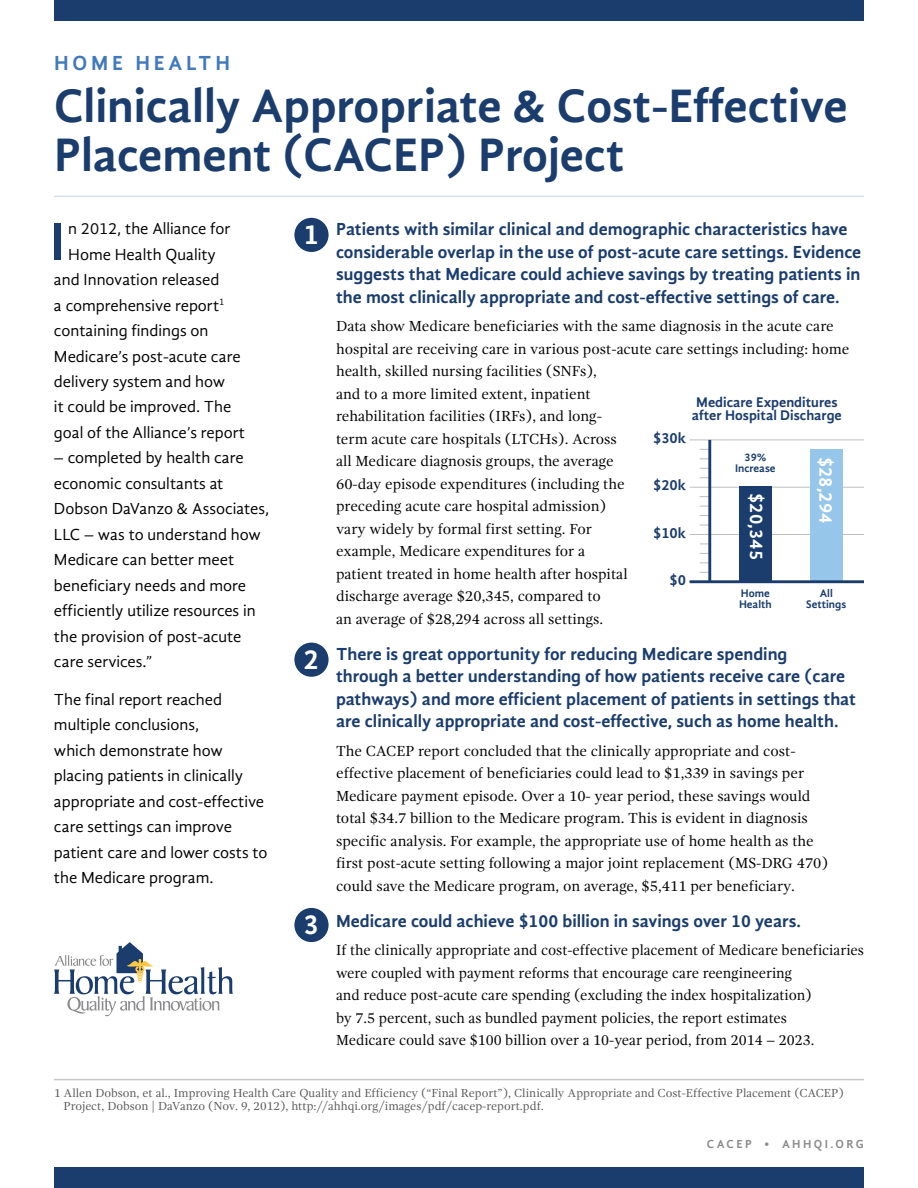
<style>
.page{position:relative;width:918px;height:1188px;background:#fff}
.page>*{position:absolute;margin:0;border:0;box-sizing:border-box;transform-origin:0 0}
.t1{font:700 54.6px "Gandhi Sans";color:#1b3d6d}
.t2{font:700 48.3px/48.3px "Gandhi Sans";color:#1b3d6d}
.t3{font:700 28.5px "Gandhi Sans";color:#fff}
.t4{font:700 21px "Gandhi Sans";letter-spacing:.18em;color:#4179bd}
.t5{font:700 18.9px "Gandhi Sans";color:#fff}
.t6{font:700 18px/22.5px "Gandhi Sans";color:#1b3d6d}
.t7{font:16.5px/25.5px "Gandhi Sans";color:#000}
.t8{font:700 15.15px "Gandhi Sans";color:#1b3d6d}
.t9{font:15px/22.5px "Gandhi Serif";color:#000}
.t10{font:700 14.4px/13.8px "Gandhi Sans";color:#1b3d6d}
.t11{font:12px/13.5px "Gandhi Serif";color:#58595b}
.t12{font:700 12px "Gandhi Sans";letter-spacing:.2em;color:#8c8b8e}
.t13{font:700 11.4px/10.5px "Gandhi Sans";color:#1b3d6d;text-align:center}
</style>
<div class="page">
<svg style="left:54px;top:942px;width:179px;height:74px"></svg>
<hr style="left:54px;top:196px;width:810px;height:1px;background:#d0e0eb">
<div style="left:54px;top:1167px;width:810px;height:21px;background:#1b3d6d"></div>
<div style="left:54px;top:0;width:810px;height:21px;background:#1b3d6d"></div>
<div style="left:294px;top:218px;width:35px;height:34px;background:#1b3d6d;border-radius:50%"></div>
<div style="left:294px;top:643px;width:35px;height:34px;background:#1b3d6d;border-radius:50%"></div>
<div style="left:294px;top:908px;width:35px;height:34px;background:#1b3d6d;border-radius:50%"></div>
<hr style="left:54px;top:1079px;width:810px;height:1px;background:#c7c8ca">
<hr style="left:690px;top:440px;width:174px;height:1px;background:#bcbec0">
<hr style="left:690px;top:487px;width:174px;height:1px;background:#bcbec0">
<hr style="left:690px;top:534px;width:174px;height:1px;background:#bcbec0">
<div style="left:810px;top:449px;width:32px;height:133px;background:#96c6ea"></div>
<div style="left:739px;top:486px;width:33px;height:96px;background:#1b3d6d"></div>
<hr style="left:690px;top:580px;width:174px;height:3px;background:#1b3d6d">
<hr style="left:708px;top:440px;width:3px;height:142px;background:#1b3d6d">
<h3 class="t4" style="left:54px;top:51px;width:178px">HOME HEALTH</h3>
<h2 class="t2" style="left:54px;top:82px;width:795px">Clinically Appropriate &amp; Cost-Effective<br>Placement (CACEP) Project</h2>
<h1 class="t1" style="left:50px;top:210px;width:16px">I</h1>
<p class="t7" style="left:68px;top:216px;width:164px">n 2012, the Alliance for</p>
<p class="t7" style="left:68px;top:241px;width:149px">Home Health Quality</p>
<p class="t7" style="left:54px;top:267px;width:167px">and Innovation released</p>
<p class="t7" style="left:54px;top:292px;width:172px">a comprehensive report<sup>1</sup></p>
<p class="t7" style="left:54px;top:318px;width:156px">containing findings on</p>
<p class="t7" style="left:54px;top:343px;width:188px">Medicare’s post-acute care</p>
<p class="t7" style="left:54px;top:369px;width:173px">delivery system and how</p>
<p class="t7" style="left:54px;top:394px;width:179px">it could be improved. The</p>
<p class="t7" style="left:54px;top:420px;width:192px">goal of the Alliance’s report</p>
<p class="t7" style="left:54px;top:445px;width:217px">– completed by health care economic consultants at<br>Dobson DaVanzo &amp; Associates,<br>LLC – was to understand how<br>Medicare can better meet beneficiary needs and more efficiently utilize resources in the provision of post-acute care services.”</p>
<p class="t7" style="left:54px;top:687px;width:215px">The final report reached multiple conclusions,<br>which demonstrate how placing patients in clinically appropriate and cost-effective care settings can improve patient care and lower costs to the Medicare program.</p>
<h3 class="t3" style="left:304px;top:218px;width:17px">1</h3>
<h3 class="t3" style="left:304px;top:643px;width:17px">2</h3>
<h3 class="t3" style="left:304px;top:908px;width:17px">3</h3>
<p class="t6" style="left:336px;top:218px;width:527px">Patients with similar clinical and demographic characteristics have considerable overlap in the use of post-acute care settings. Evidence suggests that Medicare could achieve savings by treating patients in the most clinically appropriate and cost-effective settings of care.</p>
<p class="t9" style="left:336px;top:315px;width:515px">Data show Medicare beneficiaries with the same diagnosis in the acute care hospital are receiving care in various post-acute care settings including: home health, skilled nursing facilities (SNFs),<br>and to a more limited extent, inpatient<br>rehabilitation facilities (IRFs), and long-<br>term acute care hospitals (LTCHs). Across<br>all Medicare diagnosis groups, the average<br>60-day episode expenditures (including the<br>preceding acute care hospital admission)<br>vary widely by formal first setting. For<br>example, Medicare expenditures for a<br>patient treated in home health after hospital<br>discharge average $20,345, compared to<br>an average of $28,294 across all settings.</p>
<p class="t6" style="left:336px;top:642px;width:521px">There is great opportunity for reducing Medicare spending<br>through a better understanding of how patients receive care (care pathways) and more efficient placement of patients in settings that are clinically appropriate and cost-effective, such as home health.</p>
<p class="t9" style="left:336px;top:739px;width:494px">The CACEP report concluded that the clinically appropriate and cost&shy;effective placement of beneficiaries could lead to $1,339 in savings per Medicare payment episode. Over a 10- year period, these savings would total $34.7 billion to the Medicare program. This is evident in diagnosis specific analysis. For example, the appropriate use of home health as the first post-acute setting following a major joint replacement (MS-DRG 470) could save the Medicare program, on average, $5,411 per beneficiary.</p>
<p class="t6" style="left:336px;top:909px;width:467px">Medicare could achieve $100 billion in savings over 10 years.</p>
<p class="t9" style="left:336px;top:939px;width:529px">If the clinically appropriate and cost-effective placement of Medicare beneficiaries were coupled with payment reforms that encourage care reengineering<br>and reduce post-acute care spending (excluding the index hospitalization)<br>by 7.5 percent, such as bundled payment policies, the report estimates<br>Medicare could save $100 billion over a 10-year period, from 2014 – 2023.</p>
<p class="t10" style="left:692px;top:395px;width:151px">Medicare Expenditures after Hospital Discharge</p>
<p class="t8" style="left:653px;top:429px;width:35px">$30k</p>
<p class="t8" style="left:653px;top:476px;width:35px">$20k</p>
<p class="t13" style="left:735px;top:452px;width:42px">39%<br>Increase</p>
<p class="t5" style="left:837px;top:457px;width:69px;rotate:90deg">$28,294</p>
<p class="t5" style="left:768px;top:493px;width:69px;rotate:90deg">$20,345</p>
<p class="t8" style="left:653px;top:524px;width:35px">$10k</p>
<p class="t8" style="left:669px;top:571px;width:18px">$0</p>
<p class="t13" style="left:806px;top:588px;width:42px">All<br>Settings</p>
<p class="t13" style="left:739px;top:588px;width:34px;text-align:left">Home<br>Health</p>
<p class="t11" style="left:64px;top:1086px;width:782px;text-indent:-10px">1 Allen Dobson, et al., Improving Health Care Quality and Efficiency (“Final Report”), Clinically Appropriate and Cost-Effective Placement (CACEP)<br>Project, Dobson | DaVanzo (Nov. 9, 2012), http://ahhqi.org/images/pdf/cacep-report.pdf.</p>
<p class="t12" style="left:707px;top:1137px;width:159px">CACEP • AHHQI.ORG</p>
</div>
